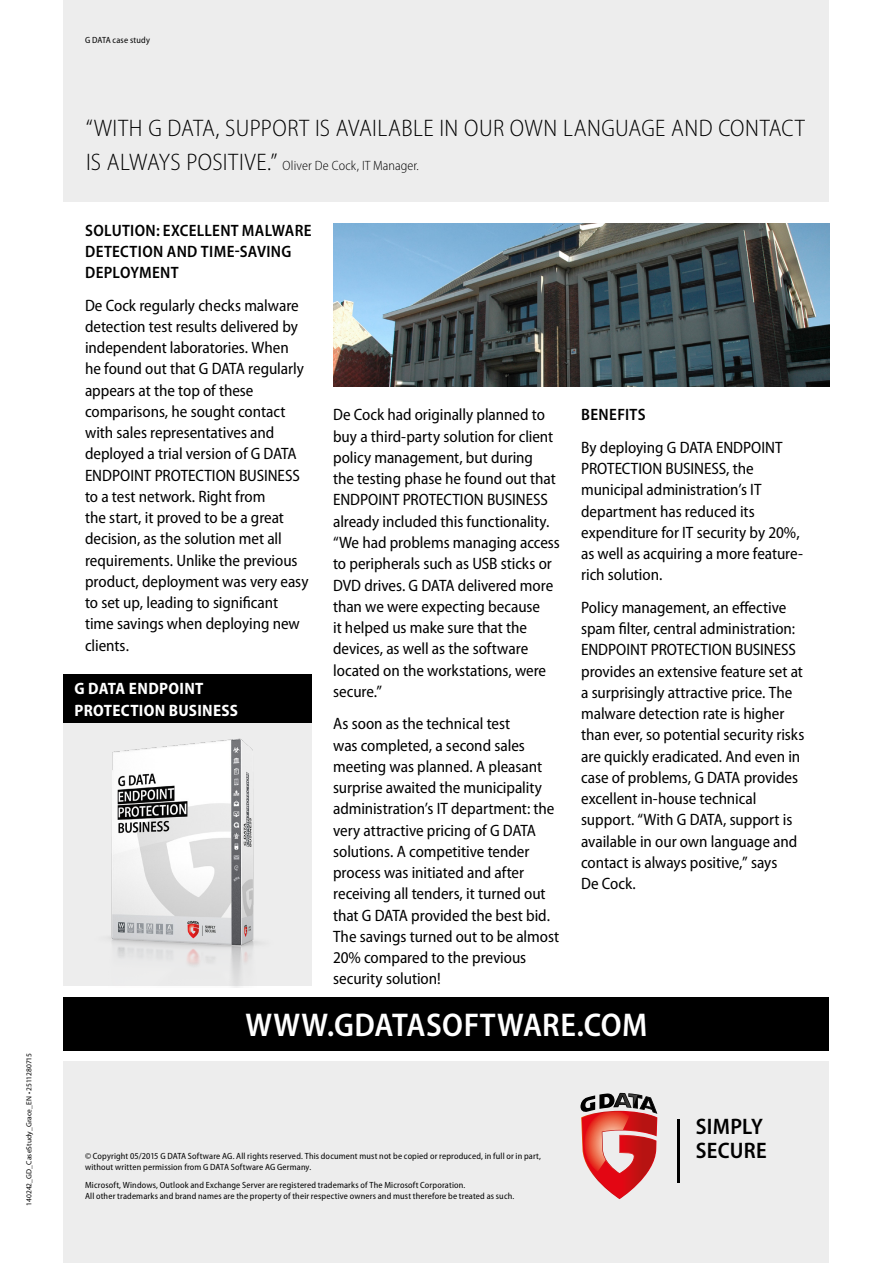
<style>
.page{position:relative;width:893px;height:1263px;background:#fff}
.page>*{position:absolute;margin:0;border:0;box-sizing:border-box;transform-origin:0 0}
.t1{font:600 semi-condensed 33px "Myriad Pro";letter-spacing:.015em;color:#fff}
.t2{font:300 semi-condensed 24px "Myriad Pro";letter-spacing:.015em;color:#000}
.t3{font:600 semi-condensed 22.5px/23.9px "Myriad Pro";letter-spacing:.015em;color:#000}
.t4{font:semi-condensed 16.5px/21.3px "Myriad Pro";letter-spacing:-.005em;color:#000}
.t5{font:600 semi-condensed 16.5px/21.3px "Myriad Pro";letter-spacing:.02em;color:#000}
.t6{font:700 semi-condensed 16.5px/21.3px "Myriad Pro";letter-spacing:.015em;color:#fff}
.t7{font:300 semi-condensed 13.5px "Myriad Pro";letter-spacing:.005em;color:#000}
.t8{font:semi-condensed 9px/11.2px "Myriad Pro";letter-spacing:.02em;color:#000}
.t9{font:7.5px "Myriad Pro";letter-spacing:.01em;color:#000}
.s1{font-size:24px}
</style>
<div class="page">
<div style="left:64px;top:0;width:765px;height:202px;background:#ededed"></div>
<div style="left:64px;top:1061px;width:765px;height:202px;background:#ededed"></div>
<div style="left:64px;top:997px;width:765px;height:53px;background:#000"></div>
<svg style="left:580px;top:1093px;width:77px;height:106px"></svg>
<hr style="left:677px;top:1119px;width:2px;height:63px;background:#000">
<div style="left:64px;top:674px;width:248px;height:49px;background:#000"></div>
<div style="left:64px;top:723px;width:248px;height:262px;background:#ededed"></div>
<img style="left:88px;top:738px;width:189px;height:249px">
<img style="left:333px;top:223px;width:496px;height:164px">
<p class="t9" style="left:24px;top:1205px;width:154px;rotate:-90deg">140242_GD_CaseStudy_Grace_EN • 2511280715</p>
<p class="t8" style="left:85px;top:34px;width:66px">G DATA case study</p>
<h2 class="t2" style="left:86px;top:114px;width:721px">“WITH G DATA, SUPPORT IS AVAILABLE IN OUR OWN LANGUAGE AND CONTACT</h2>
<p class="t7" style="left:86px;top:158px;width:334px"><span class="s1">IS ALWAYS POSITIVE.”</span> Oliver De Cock, IT Manager.</p>
<p class="t5" style="left:85px;top:219px;width:228px">SOLUTION: EXCELLENT MALWARE<br>DETECTION AND TIME-SAVING<br>DEPLOYMENT</p>
<p class="t4" style="left:85px;top:294px;width:225px">De Cock regularly checks malware detection test results delivered by independent laboratories. When he found out that G DATA regularly appears at the top of these comparisons, he sought contact with sales representatives and deployed a trial version of G DATA<br>ENDPOINT PROTECTION BUSINESS to a test network. Right from<br>the start, it proved to be a great decision, as the solution met all requirements. Unlike the previous product, deployment was very easy to set up, leading to significant time savings when deploying new clients.</p>
<p class="t6" style="left:75px;top:678px;width:165px">G DATA ENDPOINT<br>PROTECTION BUSINESS</p>
<p class="t4" style="left:333px;top:404px;width:228px">De Cock had originally planned to buy a third-party solution for client policy management, but during<br>the testing phase he found out that<br>ENDPOINT PROTECTION BUSINESS already included this functionality. “We had problems managing access to peripherals such as USB sticks or<br>DVD drives. G DATA delivered more than we were expecting because<br>it helped us make sure that the devices, as well as the software located on the workstations, were secure.”</p>
<p class="t4" style="left:333px;top:713px;width:228px">As soon as the technical test<br>was completed, a second sales meeting was planned. A pleasant surprise awaited the municipality administration’s IT department: the very attractive pricing of G DATA solutions. A competitive tender process was initiated and after receiving all tenders, it turned out that G DATA provided the best bid.<br>The savings turned out to be almost<br>20% compared to the previous security solution!</p>
<p class="t5" style="left:581px;top:404px;width:66px">BENEFITS</p>
<p class="t4" style="left:581px;top:436px;width:223px">By deploying G DATA ENDPOINT<br>PROTECTION BUSINESS, the municipal administration’s IT department has reduced its expenditure for IT security by 20%, as well as acquiring a more feature&shy;rich solution.</p>
<p class="t4" style="left:581px;top:596px;width:225px">Policy management, an effective spam filter, central administration:<br>ENDPOINT PROTECTION BUSINESS provides an extensive feature set at a surprisingly attractive price. The malware detection rate is higher than ever, so potential security risks are quickly eradicated. And even in case of problems, G DATA provides excellent in-house technical support. “With G DATA, support is available in our own language and contact is always positive,” says<br>De Cock.</p>
<h1 class="t1" style="left:246px;top:1004px;width:403px">WWW.GDATASOFTWARE.COM</h1>
<p class="t8" style="left:85px;top:1150px;width:457px">© Copyright 05/2015 G DATA Software AG. All rights reserved. This document must not be copied or reproduced, in full or in part, without written permission from G DATA Software AG Germany.</p>
<p class="t8" style="left:85px;top:1179px;width:431px">Microsoft, Windows, Outlook and Exchange Server are registered trademarks of The Microsoft Corporation.<br>All other trademarks and brand names are the property of their respective owners and must therefore be treated as such.</p>
<h3 class="t3" style="left:696px;top:1114px;width:73px">SIMPLY<br>SECURE</h3>
</div>
